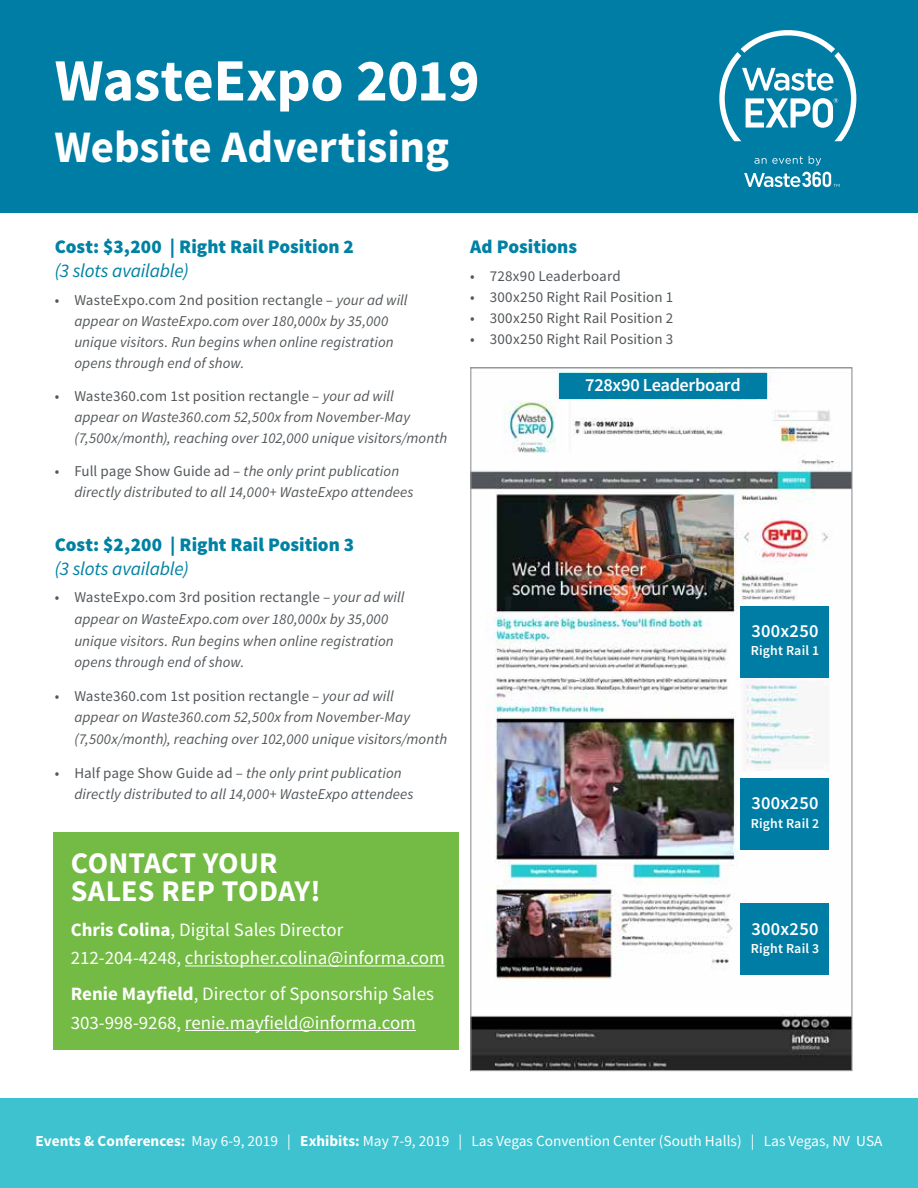
<style>
.page{position:relative;width:918px;height:1188px;background:#fff}
.page>*{position:absolute;margin:0;border:0;box-sizing:border-box;transform-origin:0 0}
.t1{font:700 60px "Source Sans Pro";letter-spacing:-.01em;color:#fff}
.t2{font:700 45px "Source Sans Pro";letter-spacing:-.005em;color:#fff}
.t3{font:700 30px/28.5px "Source Sans Pro";letter-spacing:.005em;color:#fff}
.t4{font:900 19.2px "Source Sans Pro";color:#0081a3}
.t5{font:italic 19.2px "Source Sans Pro";letter-spacing:-.01em;color:#0081a3}
.t6{font:18.9px/28.5px "Source Sans Pro";color:#fff}
.t7{font:600 18.3px "Source Sans Pro";letter-spacing:.005em;color:#fff}
.t8{font:600 18.3px "Source Sans Pro";letter-spacing:-.02em;color:#fff}
.t9{font:15.3px "Source Sans Pro";color:#fff}
.t10{font:italic 15px/21px "Source Sans Pro";letter-spacing:.005em;color:#53575a}
.t11{font:15px "Source Sans Pro";letter-spacing:.01em;color:#53575a}
.t12{font:600 13.8px "Source Sans Pro";letter-spacing:.01em;color:#fff}
.s1{font-style:normal}
.s2{font-weight:700}
</style>
<div class="page">
<div style="left:0;top:0;width:918px;height:213px;background:#007da5"></div>
<svg style="left:754px;top:156px;width:49px;height:8px"></svg>
<svg style="left:809px;top:156px;width:12px;height:9px"></svg>
<svg style="left:744px;top:172px;width:96px;height:15px"></svg>
<svg style="left:719px;top:30px;width:137px;height:111px"></svg>
<div style="left:0;top:1098px;width:918px;height:90px;background:#3ec2cf"></div>
<div style="left:54px;top:832px;width:405px;height:218px;background:#73bb44"></div>
<hr style="left:185px;top:965px;width:260px;height:1px;background:#fff">
<hr style="left:185px;top:1030px;width:231px;height:1px;background:#fff">
<img style="left:472px;top:369px;width:379px;height:700px">
<div style="left:559px;top:373px;width:208px;height:25px;background:#007da5"></div>
<div style="left:741px;top:606px;width:88px;height:71px;background:#007da5"></div>
<div style="left:741px;top:778px;width:88px;height:72px;background:#007da5"></div>
<div style="left:741px;top:904px;width:88px;height:71px;background:#007da5"></div>
<h1 class="t1" style="left:55px;top:42px;width:427px">WasteExpo 2019</h1>
<h2 class="t2" style="left:55px;top:118px;width:396px">Website Advertising</h2>
<p class="t4" style="left:55px;top:234px;width:301px">Cost: $3,200 | Right Rail Position 2</p>
<p class="t5" style="left:55px;top:259px;width:135px">(3 slots available)</p>
<p class="t10" style="left:74px;top:289px;width:335px;text-indent:-19px"><span class="s1">• WasteExpo.com 2nd position rectangle –</span> your ad will appear on WasteExpo.com over 180,000x by 35,000 unique visitors. Run begins when online registration opens through end of show.</p>
<p class="t10" style="left:74px;top:385px;width:374px;text-indent:-20px"><span class="s1">• Waste360.com 1st position rectangle –</span> your ad will<br>appear on Waste360.com 52,500x from November-May (7,500x/month), reaching over 102,000 unique visitors/month</p>
<p class="t10" style="left:74px;top:460px;width:341px;text-indent:-20px"><span class="s1">• Full page Show Guide ad –</span> the only print publication directly distributed to all 14,000+ WasteExpo attendees</p>
<p class="t4" style="left:55px;top:532px;width:301px">Cost: $2,200 | Right Rail Position 3</p>
<p class="t5" style="left:55px;top:556px;width:135px">(3 slots available)</p>
<p class="t10" style="left:74px;top:587px;width:332px;line-height:21.6px;text-indent:-19px"><span class="s1">• WasteExpo.com 3rd position rectangle –</span> your ad will appear on WasteExpo.com over 180,000x by 35,000 unique visitors. Run begins when online registration opens through end of show.</p>
<p class="t10" style="left:74px;top:685px;width:374px;line-height:21.6px;text-indent:-20px"><span class="s1">• Waste360.com 1st position rectangle –</span> your ad will<br>appear on Waste360.com 52,500x from November-May (7,500x/month), reaching over 102,000 unique visitors/month</p>
<p class="t10" style="left:74px;top:762px;width:341px;line-height:21.6px;text-indent:-20px"><span class="s1">• Half page Show Guide ad –</span> the only print publication directly distributed to all 14,000+ WasteExpo attendees</p>
<h3 class="t3" style="left:71px;top:850px;width:251px">CONTACT YOUR<br>SALES REP TODAY!</h3>
<p class="t6" style="left:71px;top:915px;width:375px"><span class="s2">Chris Colina</span>, Digital Sales Director<br>212-204-4248, christopher.colina@informa.com</p>
<p class="t6" style="left:71px;top:980px;width:365px"><span class="s2">Renie Mayfield</span>, Director of Sponsorship Sales<br>303-998-9268, renie.mayfield@informa.com</p>
<p class="t4" style="left:470px;top:235px;width:108px">Ad Positions</p>
<p class="t11" style="left:470px;top:266px;width:152px">• 728x90 Leaderboard</p>
<p class="t11" style="left:470px;top:287px;width:205px">• 300x250 Right Rail Position 1</p>
<p class="t11" style="left:470px;top:308px;width:205px">• 300x250 Right Rail Position 2</p>
<p class="t11" style="left:470px;top:329px;width:205px">• 300x250 Right Rail Position 3</p>
<p class="t8" style="left:585px;top:374px;width:157px">728x90 Leaderboard</p>
<p class="t7" style="left:751px;top:620px;width:68px">300x250</p>
<p class="t12" style="left:751px;top:642px;width:70px">Right Rail 1</p>
<p class="t7" style="left:751px;top:792px;width:68px">300x250</p>
<p class="t12" style="left:751px;top:815px;width:70px">Right Rail 2</p>
<p class="t7" style="left:751px;top:917px;width:68px">300x250</p>
<p class="t12" style="left:751px;top:940px;width:70px">Right Rail 3</p>
<p class="t9" style="left:35px;top:1131px;width:849px"><span class="s2">Events &amp; Conferences:</span> May 6-9, 2019 | <span class="s2">Exhibits:</span> May 7-9, 2019 | Las Vegas Convention Center (South Halls) | Las Vegas, NV USA</p>
</div>
